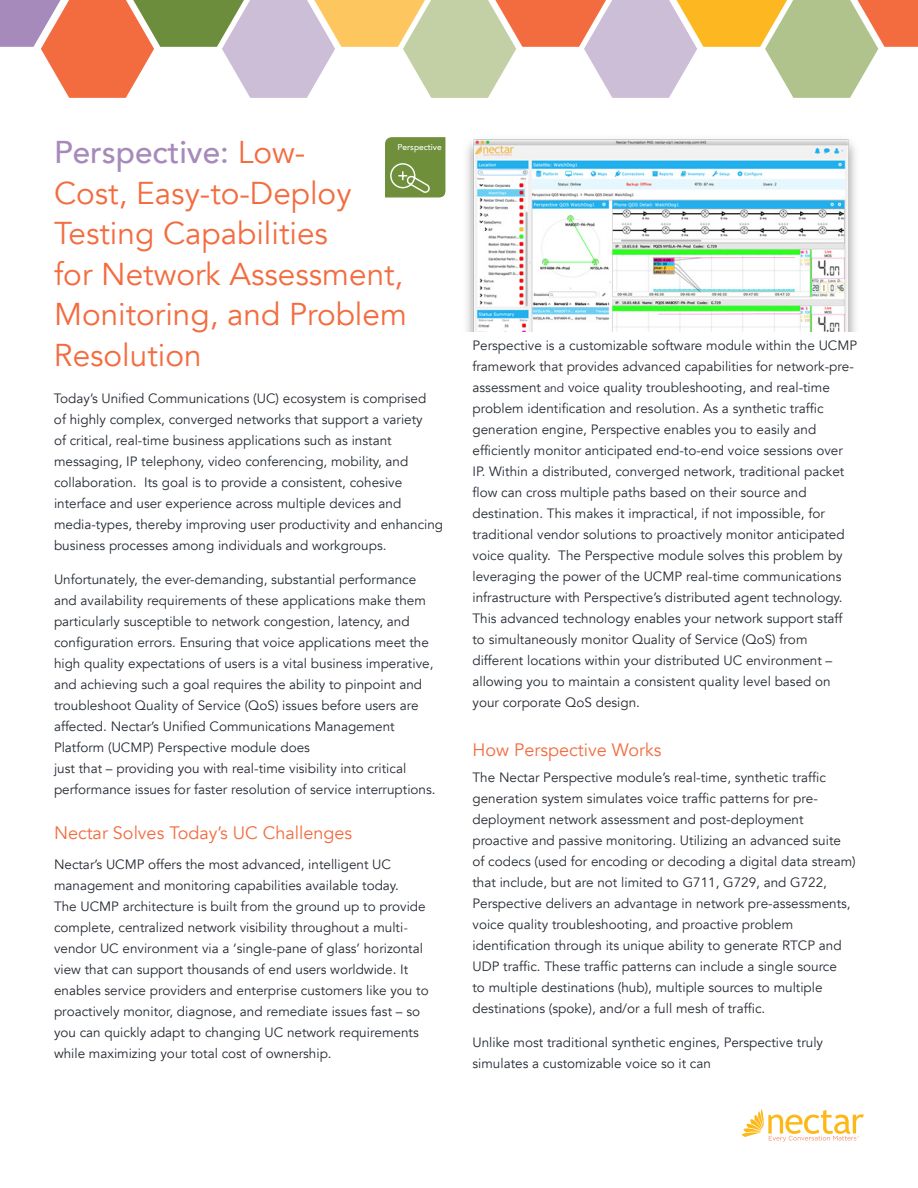
<style>
.page{position:relative;width:918px;height:1188px;background:#fff}
.page>*{position:absolute;margin:0;border:0;box-sizing:border-box;transform-origin:0 0}
.t1{font:31.5px/40.5px "Avenir";color:#f36c3f}
.t2{font:18px "Avenir";color:#f36c3f}
.t3{font:13.5px/21px "Avenir";color:#252b33}
.t4{font:500 8.4px "Avenir";color:#fff}
.t5{font:3.3px "Gotham";color:#f5845d}
.s1{font-weight:500;color:#a68abb}
.s2{font-family:"Avenir LT Std";font-size:12px}
.s3{font-family:"Minion Pro"}
</style>
<div class="page">
<svg style="left:0;top:0;width:918px;height:98px"></svg>
<svg style="left:742px;top:1109px;width:122px;height:33px"></svg>
<img style="left:466px;top:139px;width:390px;height:193px">
<svg style="left:385px;top:137px;width:61px;height:60px;background:#799749"></svg>
<h1 class="t1" style="left:54px;top:133px;width:354px"><span class="s1">Perspective:</span> Low-<br>Cost, Easy-to-Deploy<br>Testing Capabilities<br>for Network Assessment,<br>Monitoring, and Problem<br>Resolution</h1>
<p class="t3" style="left:54px;top:388px;width:391px">Today’s Unified Communications (UC) ecosystem is comprised<br>of highly complex, converged networks that support a variety<br>of critical, real-time business applications such as instant messaging, IP telephony, video conferencing, mobility, and collaboration. Its goal is to provide a consistent, cohesive interface and user experience across multiple devices and media-types, thereby improving user productivity and enhancing business processes among individuals and workgroups.</p>
<p class="t3" style="left:54px;top:569px;width:383px">Unfortunately, the ever-demanding, substantial performance and availability requirements of these applications make them particularly susceptible to network congestion, latency, and configuration errors. Ensuring that voice applications meet the high quality expectations of users is a vital business imperative, and achieving such a goal requires the ability to pinpoint and troubleshoot Quality of Service (QoS) issues before users are affected. Nectar’s Unified Communications Management Platform (UCMP) Perspective module does<br>just that – providing you with real-time visibility into critical performance issues for faster resolution of service interruptions.</p>
<h2 class="t2" style="left:54px;top:822px;width:300px">Nectar Solves Today’s UC Challenges</h2>
<p class="t3" style="left:54px;top:854px;width:376px">Nectar’s UCMP offers the most advanced, intelligent UC management and monitoring capabilities available today.<br>The UCMP architecture is built from the ground up to provide complete, centralized network visibility throughout a multi&shy;vendor UC environment via a ‘single-pane of glass’ horizontal view that can support thousands of end users worldwide. It enables service providers and enterprise customers like you to proactively monitor, diagnose, and remediate issues fast – so you can quickly adapt to changing UC network requirements while maximizing your total cost of ownership.</p>
<p class="t4" style="left:398px;top:140px;width:46px">Perspective</p>
<p class="t3" style="left:472px;top:335px;width:386px">Perspective is a customizable software module within the UCMP framework that provides advanced capabilities for network-pre&shy;assessment <span class="s2">and</span> voice <span class="s3">q</span>uality troubleshooting, and real-time problem identification and resolution. As a synthetic traffic generation engine, Perspective enables you to easily and efficiently monitor anticipated end-to-end voice sessions over IP. Within a distributed, converged network, traditional packet flow can cross multiple paths based on their source and destination. This makes it impractical, if not impossible, for traditional vendor solutions to proactively monitor anticipated voice quality. The Perspective module solves this problem by leveraging the power of the UCMP real-time communications infrastructure with Perspective’s distributed agent technology.<br>This advanced technology enables your network support staff to simultaneously monitor Quality of Service (QoS) from different locations within your distributed UC environment – allowing you to maintain a consistent quality level based on your corporate QoS design.</p>
<h2 class="t2" style="left:472px;top:739px;width:190px">How Perspective Works</h2>
<p class="t3" style="left:472px;top:767px;width:385px">The Nectar Perspective module’s real-time, synthetic traffic generation system simulates voice traffic patterns for pre&shy;deployment network assessment and post-deployment proactive and passive monitoring. Utilizing an advanced suite of codecs (used for encoding or decoding a digital data stream) that include, but are not limited to G711, G729, and G722, Perspective delivers an advantage in network pre-assessments, voice quality troubleshooting, and proactive problem identification through its unique ability to generate RTCP and UDP traffic. These traffic patterns can include a single source<br>to multiple destinations (hub), multiple sources to multiple destinations (spoke), and/or a full mesh of traffic.</p>
<p class="t3" style="left:472px;top:1033px;width:352px">Unlike most traditional synthetic engines, Perspective truly simulates a customizable voice so it can</p>
<p class="t5" style="left:857px;top:1136px;width:4px">™</p>
</div>
